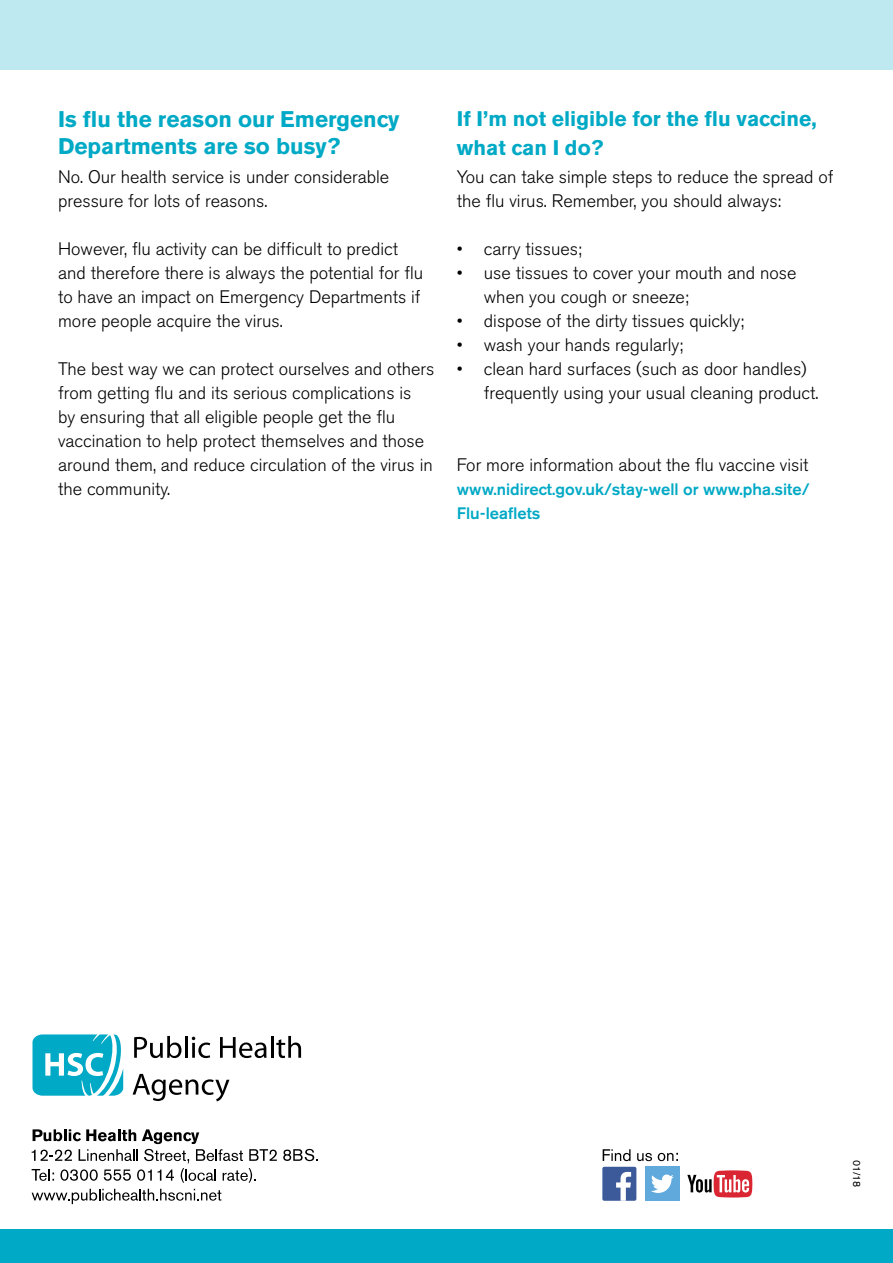
<style>
.page{position:relative;width:893px;height:1263px;background:#fff}
.page>*{position:absolute;margin:0;border:0;box-sizing:border-box;transform-origin:0 0}
.t1{font:700 22.5px/27px "Akzidenz Grotesk BE";color:#00a9c5}
.t2{font:700 21px/28.5px "Akzidenz Grotesk BE";color:#00a9c5}
.t3{font:300 18px/24px "Akzidenz Grotesk BE";color:#000}
.t4{font:500 16.5px/24px "Akzidenz Grotesk BE";color:#00a9c5}
.t5{font:10.5px "Akzidenz Grotesk BE";color:#000}
</style>
<div class="page">
<div style="left:0;top:0;width:893px;height:69px;background:#bfe9f0"></div>
<div style="left:0;top:1229px;width:893px;height:34px;background:#00a9c5"></div>
<svg style="left:32px;top:1034px;width:92px;height:62px"></svg>
<svg style="left:134px;top:1036px;width:47px;height:22px"></svg>
<hr style="left:185px;top:1036px;width:3px;height:22px;background:#000">
<svg style="left:192px;top:1037px;width:18px;height:21px"></svg>
<svg style="left:220px;top:1037px;width:47px;height:21px"></svg>
<hr style="left:271px;top:1036px;width:2px;height:22px;background:#000">
<svg style="left:276px;top:1036px;width:25px;height:22px"></svg>
<svg style="left:133px;top:1074px;width:96px;height:27px"></svg>
<div style="left:645px;top:1167px;width:34px;height:34px;background:#5fa9dd"></div>
<svg style="left:651px;top:1174px;width:23px;height:19px"></svg>
<div style="left:602px;top:1167px;width:34px;height:34px;background:#3c5a99;border-radius:2px"></div>
<svg style="left:616px;top:1172px;width:15px;height:29px"></svg>
<svg style="left:687px;top:1170px;width:65px;height:27px"></svg>
<svg style="left:283px;top:1149px;width:35px;height:12px"></svg>
<svg style="left:32px;top:1129px;width:245px;height:54px"></svg>
<svg style="left:32px;top:1189px;width:189px;height:15px"></svg>
<svg style="left:603px;top:1149px;width:27px;height:12px"></svg>
<svg style="left:637px;top:1153px;width:15px;height:8px"></svg>
<svg style="left:658px;top:1153px;width:20px;height:8px"></svg>
<p class="t1" style="left:58px;top:106px;width:343px">Is flu the reason our Emergency<br>Departments are so busy?</p>
<p class="t3" style="left:58px;top:165px;width:333px">No. Our health service is under considerable pressure for lots of reasons.</p>
<p class="t3" style="left:58px;top:237px;width:367px">However, flu activity can be difficult to predict and therefore there is always the potential for flu to have an impact on Emergency Departments if more people acquire the virus.</p>
<p class="t3" style="left:58px;top:357px;width:378px">The best way we can protect ourselves and others from getting flu and its serious complications is<br>by ensuring that all eligible people get the flu vaccination to help protect themselves and those around them, and reduce circulation of the virus in the community.</p>
<p class="t2" style="left:457px;top:105px;width:361px">If I’m not eligible for the flu vaccine, what can I do?</p>
<p class="t3" style="left:457px;top:165px;width:378px">You can take simple steps to reduce the spread of the flu virus. Remember, you should always:</p>
<p class="t3" style="left:457px;top:237px;width:126px">• carry tissues;</p>
<p class="t3" style="left:484px;top:261px;width:314px;text-indent:-27px">• use tissues to cover your mouth and nose when you cough or sneeze;</p>
<p class="t3" style="left:457px;top:309px;width:289px">• dispose of the dirty tissues quickly;</p>
<p class="t3" style="left:457px;top:333px;width:228px">• wash your hands regularly;</p>
<p class="t3" style="left:484px;top:357px;width:336px;text-indent:-27px">• clean hard surfaces (such as door handles) frequently using your usual cleaning product.</p>
<p class="t3" style="left:457px;top:453px;width:353px">For more information about the flu vaccine visit</p>
<p class="t4" style="left:457px;top:477px;width:354px">www.nidirect.gov.uk/stay-well or www.pha.site/<br>Flu-leaflets</p>
<p class="t5" style="left:863px;top:1159px;width:29px;rotate:90deg">01/18</p>
</div>
